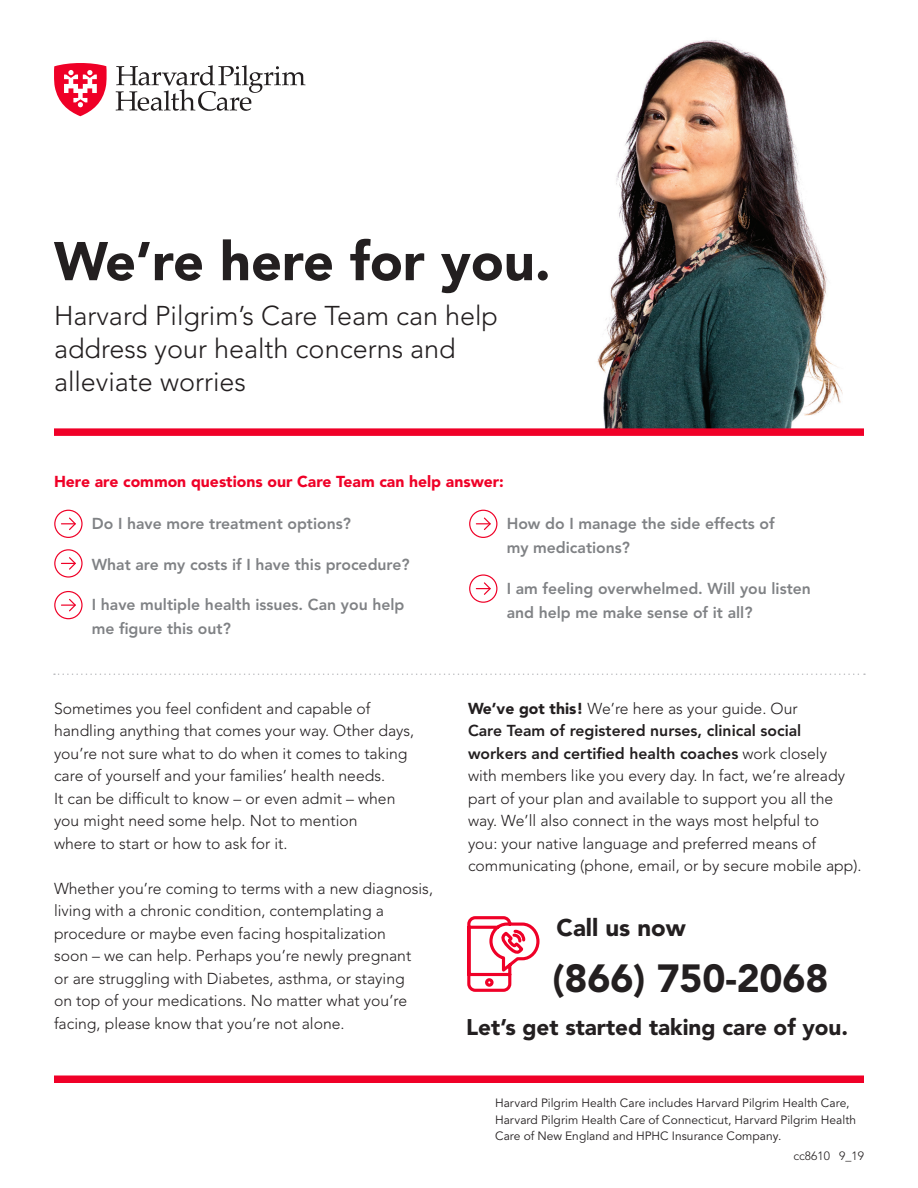
<style>
.page{position:relative;width:918px;height:1188px;background:#fff}
.page>*{position:absolute;margin:0;border:0;box-sizing:border-box;transform-origin:0 0}
.t1{font:900 54px "Avenir LT Std";color:#231f20}
.t2{font:900 39px "Avenir LT Std";letter-spacing:-.005em;color:#231f20}
.t3{font:300 27px/33px "Avenir LT Std";color:#231f20}
.t4{font:900 24px "Avenir LT Std";color:#231f20}
.t5{font:900 22.5px "Avenir LT Std";color:#231f20}
.t6{font:300 15.75px/22.5px "Avenir LT Std";color:#231f20}
.Main_body{font:800 15.75px/24px "Avenir LT Std";color:#808285}
.Main_body-2{font:900 15.75px "Avenir LT Std";color:#ef0027}
.t7{font:12px/16.5px "Avenir LT Std";letter-spacing:.005em;color:#231f20}
.Small_Code{font:300 12px "Avenir LT Std";color:#231f20}
.s1{font-weight:900}
.s2{font-weight:800}
</style>
<div class="page">
<img style="left:597px;top:40px;width:246px;height:388px">
<svg style="left:116px;top:65px;width:189px;height:46px"></svg>
<svg style="left:54px;top:63px;width:53px;height:53px"></svg>
<div style="left:54px;top:1076px;width:810px;height:7px;background:#f00028"></div>
<svg style="left:54px;top:674px;width:811px;height:1px"></svg>
<div style="left:54px;top:428px;width:810px;height:8px;background:#f00028"></div>
<svg style="left:54px;top:509px;width:29px;height:29px"></svg>
<svg style="left:54px;top:549px;width:29px;height:29px"></svg>
<svg style="left:54px;top:591px;width:29px;height:29px"></svg>
<svg style="left:469px;top:509px;width:29px;height:29px"></svg>
<svg style="left:469px;top:574px;width:29px;height:29px"></svg>
<svg style="left:467px;top:916px;width:73px;height:76px"></svg>
<p class="t1" style="left:54px;top:229px;width:498px">We’re here for you.</p>
<p class="t3" style="left:54px;top:300px;width:446px">Harvard Pilgrim’s Care Team can help address your health concerns and alleviate worries</p>
<p class="Main_body-2" style="left:54px;top:472px;width:451px">Here are common questions our Care Team can help answer:</p>
<p class="Main_body" style="left:92px;top:512px;width:261px">Do I have more treatment options?</p>
<p class="Main_body" style="left:92px;top:552px;width:319px">What are my costs if I have this procedure?</p>
<p class="Main_body" style="left:92px;top:593px;width:314px">I have multiple health issues. Can you help me figure this out?</p>
<p class="t6" style="left:54px;top:697px;width:362px">Sometimes you feel confident and capable of handling anything that comes your way. Other days, you’re not sure what to do when it comes to taking care of yourself and your families’ health needs.<br>It can be difficult to know – or even admit – when you might need some help. Not to mention<br>where to start or how to ask for it.</p>
<p class="t6" style="left:54px;top:877px;width:381px">Whether you’re coming to terms with a new diagnosis, living with a chronic condition, contemplating a procedure or maybe even facing hospitalization<br>soon – we can help. Perhaps you’re newly pregnant<br>or are struggling with Diabetes, asthma, or staying<br>on top of your medications. No matter what you’re facing, please know that you’re not alone.</p>
<p class="Main_body" style="left:507px;top:512px;width:269px">How do I manage the side effects of my medications?</p>
<p class="Main_body" style="left:507px;top:576px;width:306px">I am feeling overwhelmed. Will you listen and help me make sense of it all?</p>
<p class="t6" style="left:468px;top:697px;width:395px"><span class="s1">We’ve got this!</span> We’re here as your guide. Our<br><span class="s2">Care Team of registered nurses, clinical social workers and certified health coaches</span> work closely<br>with members like you every day. In fact, we’re already part of your plan and available to support you all the way. We’ll also connect in the ways most helpful to<br>you: your native language and preferred means of communicating (phone, email, or by secure mobile app).</p>
<p class="t4" style="left:557px;top:913px;width:131px">Call us now</p>
<p class="t2" style="left:553px;top:955px;width:277px">(866) 750-2068</p>
<p class="t5" style="left:466px;top:1014px;width:383px">Let’s get started taking care of you.</p>
<p class="t7" style="left:495px;top:1095px;width:363px">Harvard Pilgrim Health Care includes Harvard Pilgrim Health Care,<br>Harvard Pilgrim Health Care of Connecticut, Harvard Pilgrim Health<br>Care of New England and HPHC Insurance Company.</p>
<p class="Small_Code" style="left:793px;top:1148px;width:72px">cc8610 9_19</p>
</div>
